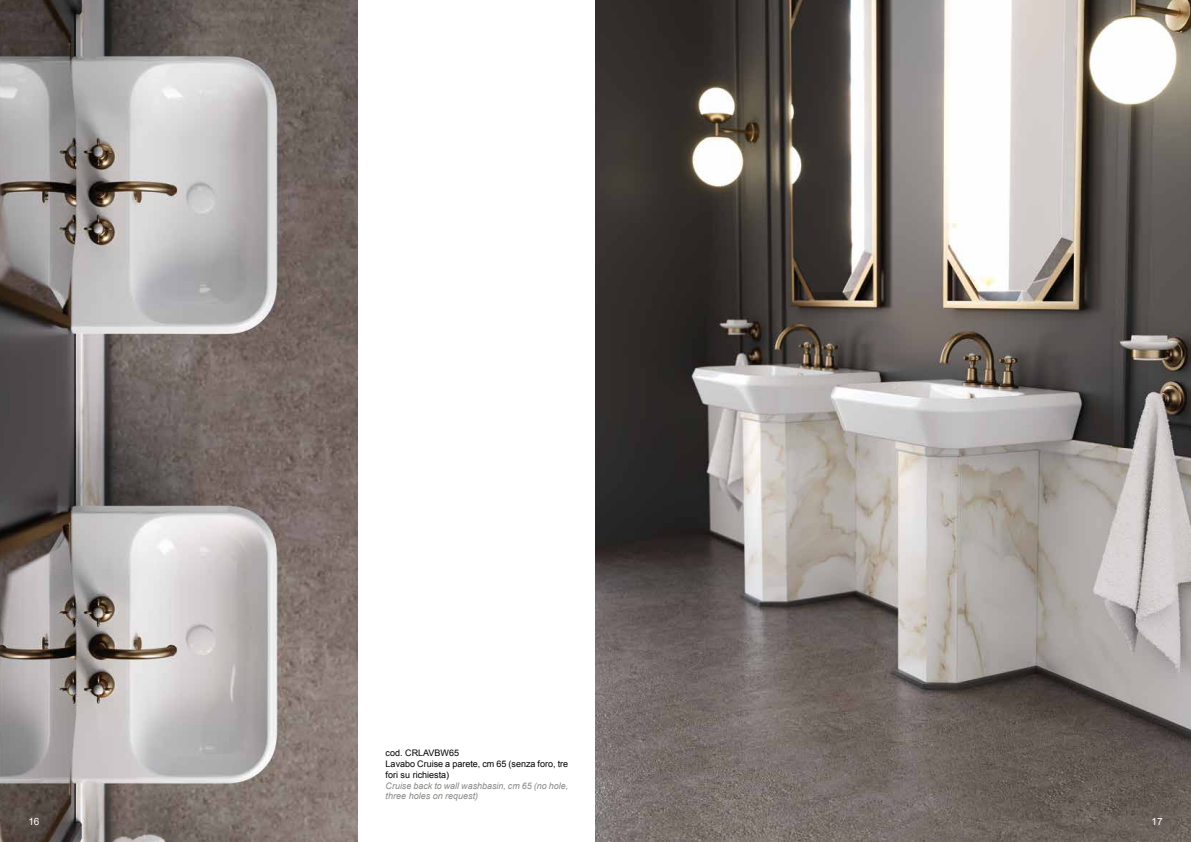
<style>
.page{position:relative;width:1191px;height:842px;background:#fff}
.page>*{position:absolute;margin:0;border:0;box-sizing:border-box;transform-origin:0 0}
.t1{font:10px "Arial";color:#fff}
.t2{font:9px/10.8px "Arial";color:#000}
.t3{font:italic 9px/10.8px "Arial";color:#878786}
</style>
<div class="page">
<img style="left:0;top:0;width:357px;height:842px">
<img style="left:595px;top:0;width:596px;height:842px">
<p class="t1" style="left:28px;top:814px;width:13px">16</p>
<p class="t2" style="left:386px;top:748px;width:184px">cod. CRLAVBW65<br>Lavabo Cruise a parete, cm 65 (senza foro, tre fori su richiesta)</p>
<p class="t3" style="left:386px;top:780px;width:184px">Cruise back to wall washbasin, cm 65 (no hole, three holes on request)</p>
<p class="t1" style="left:1151px;top:814px;width:13px">17</p>
</div>
